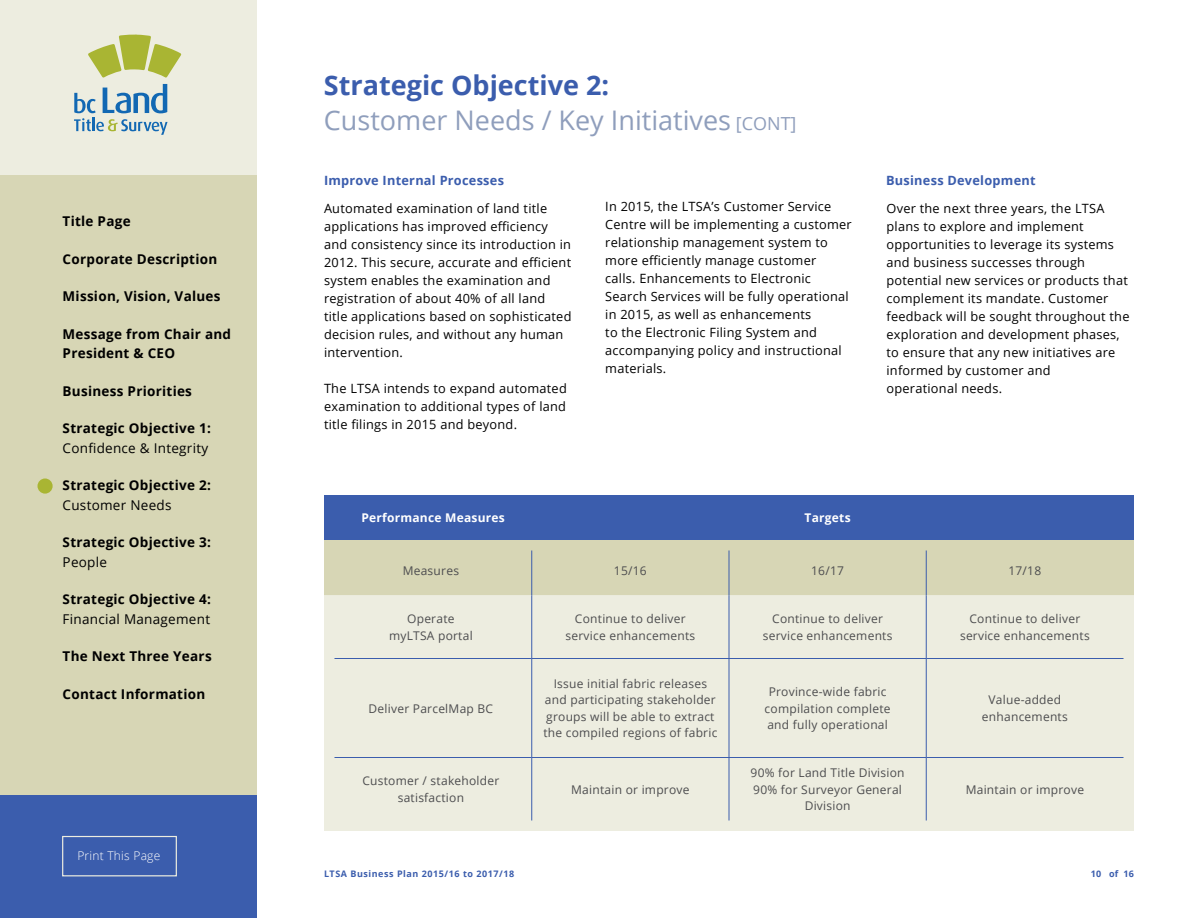
<style>
.page{position:relative;width:1188px;height:918px;background:#fff}
.page>*{position:absolute;margin:0;border:0;box-sizing:border-box;transform-origin:0 0}
.t1{font:27px/34.5px "Open Sans";color:#8f9ebc}
.t2{font:700 13.5px/19.5px "Open Sans";letter-spacing:.02em;color:#000}
.t3{font:13.5px "Open Sans";letter-spacing:.02em;color:#000}
.t4{font:12.75px/18px "Open Sans";letter-spacing:.02em;color:#000}
.t5{font:700 12.75px "Open Sans";letter-spacing:.02em;color:#3b5dad}
.t6{font:12px/16.5px "Open Sans";letter-spacing:.02em;color:#4d4d4f;text-align:center}
.t7{font:700 12px "Open Sans";letter-spacing:.02em;color:#fff}
.t8{font:300 12px "Open Sans";letter-spacing:.02em;color:#fff}
.t9{font:700 9px "Open Sans";letter-spacing:.06em;color:#3b5dad}
.s1{font-weight:700;color:#3b5dad}
.s2{font-size:18px}
</style>
<div class="page">
<div style="left:0;top:0;width:257px;height:176px;background:#edede0"></div>
<div style="left:0;top:795px;width:257px;height:123px;background:#3b5dad"></div>
<div style="left:0;top:176px;width:256px;height:619px;background:#d7d6b5"></div>
<svg style="left:74px;top:84px;width:94px;height:51px"></svg>
<svg style="left:88px;top:35px;width:93px;height:43px"></svg>
<div style="left:62px;top:836px;width:115px;height:40px;border:1px solid #edede0"></div>
<div style="left:38px;top:478px;width:15px;height:16px;background:#a9b533;border-radius:50%"></div>
<div style="left:324px;top:495px;width:810px;height:45px;background:#3b5dad"></div>
<div style="left:324px;top:540px;width:810px;height:56px;background:#d7d6b5"></div>
<div style="left:324px;top:596px;width:810px;height:235px;background:#edede0"></div>
<hr style="left:334px;top:658px;width:198px;height:1px;background:#3b5dad">
<hr style="left:532px;top:658px;width:197px;height:1px;background:#3b5dad">
<hr style="left:729px;top:658px;width:197px;height:1px;background:#3b5dad">
<hr style="left:926px;top:658px;width:198px;height:1px;background:#3b5dad">
<hr style="left:334px;top:757px;width:198px;height:1px;background:#3b5dad">
<hr style="left:532px;top:757px;width:197px;height:1px;background:#3b5dad">
<hr style="left:729px;top:757px;width:197px;height:1px;background:#3b5dad">
<hr style="left:926px;top:757px;width:198px;height:1px;background:#3b5dad">
<hr style="left:531px;top:550px;width:1px;height:46px;background:#3b5dad">
<hr style="left:729px;top:550px;width:1px;height:46px;background:#3b5dad">
<hr style="left:926px;top:550px;width:1px;height:46px;background:#3b5dad">
<hr style="left:531px;top:596px;width:1px;height:62px;background:#3b5dad">
<hr style="left:729px;top:596px;width:1px;height:62px;background:#3b5dad">
<hr style="left:926px;top:596px;width:1px;height:62px;background:#3b5dad">
<hr style="left:531px;top:659px;width:1px;height:98px;background:#3b5dad">
<hr style="left:729px;top:659px;width:1px;height:98px;background:#3b5dad">
<hr style="left:926px;top:659px;width:1px;height:98px;background:#3b5dad">
<hr style="left:531px;top:758px;width:1px;height:62px;background:#3b5dad">
<hr style="left:729px;top:758px;width:1px;height:62px;background:#3b5dad">
<hr style="left:926px;top:758px;width:1px;height:62px;background:#3b5dad">
<p class="t2" style="left:63px;top:211px;width:70px">Title Page</p>
<p class="t2" style="left:63px;top:249px;width:156px">Corporate Description</p>
<p class="t2" style="left:63px;top:286px;width:159px">Mission, Vision, Values</p>
<p class="t2" style="left:63px;top:324px;width:170px">Message from Chair and<br>President &amp; CEO</p>
<p class="t2" style="left:63px;top:381px;width:131px">Business Priorities</p>
<p class="t2" style="left:63px;top:418px;width:150px">Strategic Objective 1:</p>
<p class="t3" style="left:63px;top:439px;width:147px">Confidence &amp; Integrity</p>
<p class="t2" style="left:63px;top:475px;width:150px">Strategic Objective 2:</p>
<p class="t3" style="left:63px;top:496px;width:110px">Customer Needs</p>
<p class="t2" style="left:63px;top:532px;width:150px">Strategic Objective 3:</p>
<p class="t3" style="left:63px;top:553px;width:46px">People</p>
<p class="t2" style="left:63px;top:589px;width:150px">Strategic Objective 4:</p>
<p class="t3" style="left:63px;top:610px;width:149px">Financial Management</p>
<p class="t2" style="left:63px;top:646px;width:151px">The Next Three Years</p>
<p class="t2" style="left:63px;top:684px;width:144px">Contact Information</p>
<p class="t8" style="left:77px;top:848px;width:85px">Print This Page</p>
<h1 class="t1" style="left:324px;top:67px;width:474px"><span class="s1">Strategic Objective 2:<br></span>Customer Needs / Key Initiatives <span class="s2">[CONT]</span></h1>
<p class="t5" style="left:324px;top:172px;width:182px">Improve Internal Processes</p>
<p class="t5" style="left:886px;top:172px;width:151px">Business Development</p>
<p class="t4" style="left:324px;top:199px;width:249px">Automated examination of land title applications has improved efficiency and consistency since its introduction in 2012. This secure, accurate and efficient system enables the examination and registration of about 40% of all land title applications based on sophisticated decision rules, and without any human intervention.</p>
<p class="t4" style="left:324px;top:379px;width:244px;text-align:justify">The LTSA intends to expand automated examination to additional types of land title filings in 2015 and beyond.</p>
<p class="t4" style="left:605px;top:197px;width:248px">In 2015, the LTSA’s Customer Service Centre will be implementing a customer relationship management system to more efficiently manage customer<br>calls. Enhancements to Electronic Search Services will be fully operational in 2015, as well as enhancements<br>to the Electronic Filing System and accompanying policy and instructional materials.</p>
<p class="t4" style="left:887px;top:199px;width:245px">Over the next three years, the LTSA plans to explore and implement opportunities to leverage its systems and business successes through potential new services or products that complement its mandate. Customer feedback will be sought throughout the exploration and development phases, to ensure that any new initiatives are informed by customer and<br>operational needs.</p>
<p class="t7" style="left:361px;top:509px;width:145px">Performance Measures</p>
<p class="t7" style="left:805px;top:509px;width:48px">Targets</p>
<p class="t6" style="left:403px;top:562px;width:58px">Measures</p>
<p class="t6" style="left:614px;top:562px;width:34px">15/16</p>
<p class="t6" style="left:811px;top:562px;width:34px">16/17</p>
<p class="t6" style="left:1008px;top:562px;width:34px">17/18</p>
<p class="t6" style="left:389px;top:610px;width:85px">Operate myLTSA portal</p>
<p class="t6" style="left:566px;top:610px;width:131px">Continue to deliver service enhancements</p>
<p class="t6" style="left:763px;top:610px;width:131px">Continue to deliver service enhancements</p>
<p class="t6" style="left:960px;top:610px;width:131px">Continue to deliver service enhancements</p>
<p class="t6" style="left:369px;top:700px;width:126px">Deliver ParcelMap BC</p>
<p class="t6" style="left:543px;top:675px;width:176px">Issue initial fabric releases and participating stakeholder groups will be able to extract the compiled regions of fabric</p>
<p class="t6" style="left:765px;top:683px;width:127px">Province-wide fabric compilation complete and fully operational</p>
<p class="t6" style="left:982px;top:691px;width:87px">Value-added enhancements</p>
<p class="t6" style="left:362px;top:772px;width:138px">Customer / stakeholder satisfaction</p>
<p class="t6" style="left:571px;top:781px;width:120px">Maintain or improve</p>
<p class="t6" style="left:751px;top:764px;width:156px">90% for Land Title Division<br>90% for Surveyor General<br>Division</p>
<p class="t6" style="left:966px;top:781px;width:120px">Maintain or improve</p>
<p class="t9" style="left:324px;top:868px;width:192px">LTSA Business Plan 2015/16 to 2017/18</p>
<p class="t9" style="left:1091px;top:868px;width:45px">10 of 16</p>
</div>
